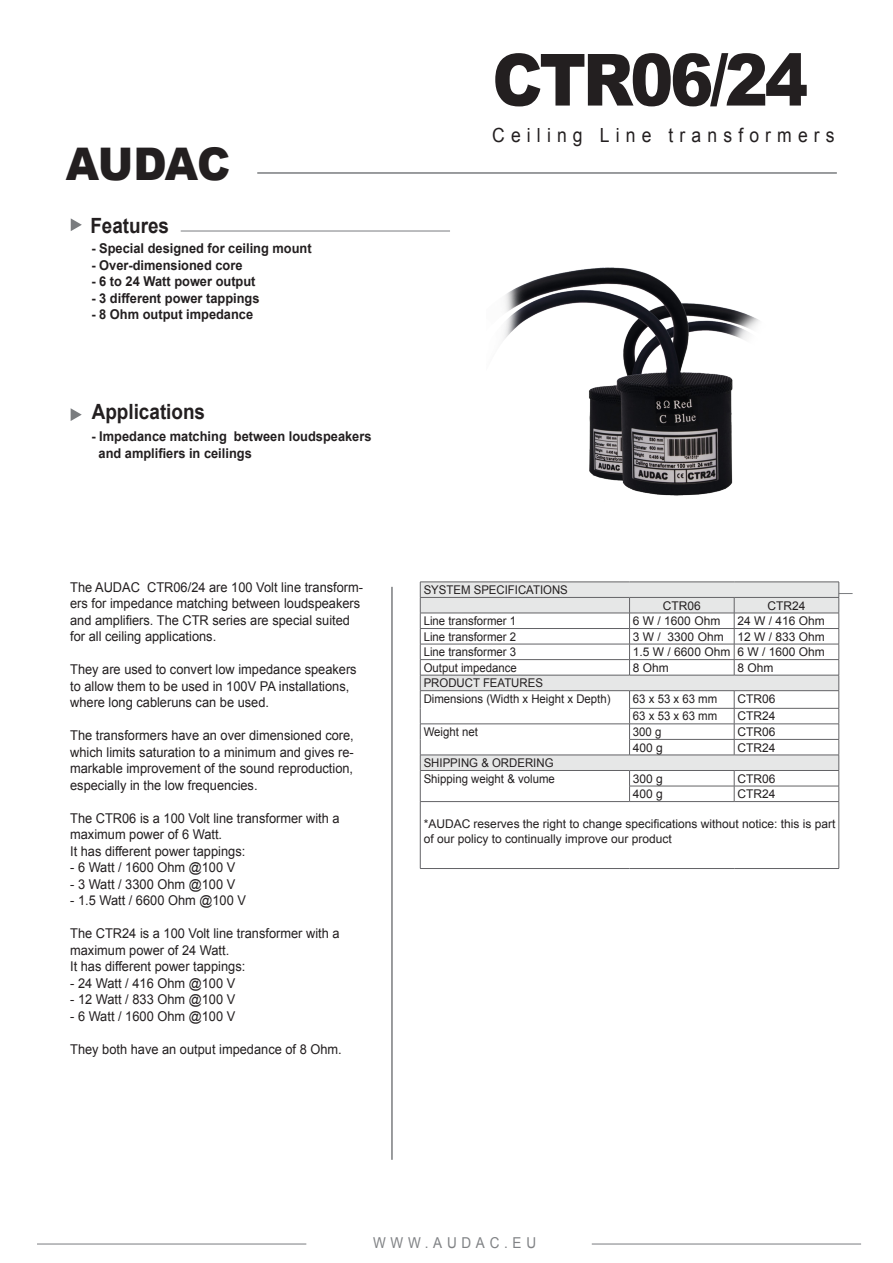
<style>
.page{position:relative;width:893px;height:1263px;background:#fff}
.page>*{position:absolute;margin:0;border:0;box-sizing:border-box;transform-origin:0 0}
.t1{font:900 72px "Arial";letter-spacing:-.05em;color:#231f20;scale:.9 1}
.t2{font:900 45px "Arial";letter-spacing:-.025em;color:#231f20;scale:.95 1}
.t3{font:700 21px "Arial";color:#231f20;scale:.9 1}
.t4{font:19.5px "Arial";letter-spacing:.35em;color:#231f20;scale:.9 1}
.t5{font:15px "Arial";letter-spacing:.35em;color:#808285;scale:.9 1}
.t6{font:13.5px/16.5px "Arial";color:#231f20;scale:.95 1}
.t7{font:700 13.5px "Arial";color:#231f20;scale:.95 1}
.t8{font:12px/14.4px "Arial";color:#231f20}
.t9{font:12px "Arial";color:#231f20;scale:.95 1}
</style>
<div class="page">
<hr style="left:257px;top:172px;width:580px;height:2px;background:#7a7c7f">
<hr style="left:181px;top:231px;width:269px;height:1px;background:#7a7c7f">
<hr style="left:592px;top:1244px;width:269px;height:1px;background:#7a7c7f">
<hr style="left:37px;top:1244px;width:269px;height:1px;background:#7a7c7f">
<hr style="left:628px;top:593px;width:225px;height:1px;background:#7a7c7f">
<hr style="left:391px;top:587px;width:2px;height:573px;background:#7a7c7f">
<svg style="left:71px;top:218px;width:11px;height:13px"></svg>
<svg style="left:71px;top:408px;width:11px;height:13px"></svg>
<svg style="left:432px;top:583px;width:407px;height:187px"></svg>
<div style="left:420px;top:675px;width:419px;height:16px;background:#e6e7e7"></div>
<hr style="left:420px;top:582px;width:210px;height:1px;background:#636366">
<hr style="left:630px;top:582px;width:104px;height:1px;background:#636366">
<hr style="left:734px;top:582px;width:105px;height:1px;background:#636366">
<hr style="left:420px;top:597px;width:210px;height:1px;background:#636366">
<hr style="left:630px;top:597px;width:104px;height:1px;background:#636366">
<hr style="left:734px;top:597px;width:105px;height:1px;background:#636366">
<hr style="left:420px;top:613px;width:210px;height:1px;background:#636366">
<hr style="left:630px;top:613px;width:104px;height:1px;background:#636366">
<hr style="left:734px;top:613px;width:105px;height:1px;background:#636366">
<hr style="left:420px;top:628px;width:210px;height:1px;background:#636366">
<hr style="left:630px;top:628px;width:104px;height:1px;background:#636366">
<hr style="left:734px;top:628px;width:105px;height:1px;background:#636366">
<hr style="left:420px;top:644px;width:210px;height:1px;background:#636366">
<hr style="left:630px;top:644px;width:104px;height:1px;background:#636366">
<hr style="left:734px;top:644px;width:105px;height:1px;background:#636366">
<svg style="left:629px;top:598px;width:1px;height:77px"></svg>
<svg style="left:734px;top:598px;width:1px;height:77px"></svg>
<hr style="left:629px;top:708px;width:105px;height:1px;background:#636366">
<hr style="left:734px;top:708px;width:105px;height:1px;background:#636366">
<hr style="left:420px;top:724px;width:210px;height:1px;background:#636366">
<hr style="left:630px;top:724px;width:104px;height:1px;background:#636366">
<hr style="left:734px;top:724px;width:105px;height:1px;background:#636366">
<hr style="left:629px;top:739px;width:105px;height:1px;background:#636366">
<svg style="left:629px;top:691px;width:1px;height:64px"></svg>
<hr style="left:734px;top:739px;width:105px;height:1px;background:#636366">
<svg style="left:734px;top:691px;width:1px;height:64px"></svg>
<hr style="left:420px;top:755px;width:210px;height:1px;background:#636366">
<hr style="left:630px;top:755px;width:104px;height:1px;background:#636366">
<hr style="left:734px;top:755px;width:105px;height:1px;background:#636366">
<hr style="left:420px;top:770px;width:210px;height:1px;background:#636366">
<hr style="left:630px;top:770px;width:104px;height:1px;background:#636366">
<hr style="left:734px;top:770px;width:105px;height:1px;background:#636366">
<hr style="left:629px;top:786px;width:105px;height:1px;background:#636366">
<svg style="left:629px;top:771px;width:1px;height:30px"></svg>
<hr style="left:734px;top:786px;width:105px;height:1px;background:#636366">
<svg style="left:734px;top:771px;width:1px;height:30px"></svg>
<hr style="left:420px;top:801px;width:210px;height:1px;background:#636366">
<hr style="left:420px;top:802px;width:1px;height:66px;background:#636366">
<hr style="left:630px;top:801px;width:104px;height:1px;background:#636366">
<hr style="left:734px;top:801px;width:105px;height:1px;background:#636366">
<hr style="left:839px;top:802px;width:1px;height:66px;background:#636366">
<hr style="left:420px;top:868px;width:210px;height:1px;background:#636366">
<hr style="left:630px;top:868px;width:104px;height:1px;background:#636366">
<hr style="left:734px;top:868px;width:105px;height:1px;background:#636366">
<hr style="left:420px;top:659px;width:210px;height:1px;background:#636366">
<hr style="left:630px;top:659px;width:104px;height:1px;background:#636366">
<hr style="left:734px;top:659px;width:105px;height:1px;background:#636366">
<hr style="left:420px;top:675px;width:210px;height:1px;background:#636366">
<svg style="left:420px;top:582px;width:12px;height:219px"></svg>
<hr style="left:630px;top:675px;width:104px;height:1px;background:#636366">
<hr style="left:734px;top:675px;width:105px;height:1px;background:#636366">
<svg style="left:839px;top:582px;width:1px;height:219px"></svg>
<hr style="left:420px;top:690px;width:210px;height:1px;background:#636366">
<hr style="left:630px;top:690px;width:104px;height:1px;background:#636366">
<hr style="left:734px;top:690px;width:105px;height:1px;background:#636366">
<img style="left:503px;top:267px;width:257px;height:229px">
<p class="t2" style="left:66px;top:132px;width:175px">AUDAC</p>
<p class="t3" style="left:90px;top:212px;width:89px">Features</p>
<p class="t7" style="left:91px;top:240px;width:233px">- Special designed for ceiling mount</p>
<p class="t7" style="left:91px;top:256px;width:161px">- Over-dimensioned core</p>
<p class="t7" style="left:91px;top:273px;width:174px">- 6 to 24 Watt power output</p>
<p class="t7" style="left:91px;top:289px;width:179px">- 3 different power tappings</p>
<p class="t7" style="left:91px;top:306px;width:172px">- 8 Ohm output impedance</p>
<p class="t3" style="left:92px;top:398px;width:128px">Applications</p>
<p class="t7" style="left:91px;top:428px;width:296px">- Impedance matching between loudspeakers</p>
<p class="t7" style="left:99px;top:444px;width:163px">and amplifiers in ceilings</p>
<p class="t6" style="left:70px;top:579px;width:310px">The AUDAC CTR06/24 are 100 Volt line transform&shy;ers for impedance matching between loudspeakers and amplifiers. The CTR series are special suited for all ceiling applications.</p>
<p class="t6" style="left:70px;top:661px;width:303px">They are used to convert low impedance speakers to allow them to be used in 100V PA installations, where long cableruns can be used.</p>
<p class="t6" style="left:70px;top:727px;width:300px;text-align:justify">The transformers have an over dimensioned core, which limits saturation to a minimum and gives re&shy;markable improvement of the sound reproduction, especially in the low frequencies.</p>
<p class="t6" style="left:70px;top:810px;width:285px">The CTR06 is a 100 Volt line transformer with a maximum power of 6 Watt.</p>
<p class="t6" style="left:70px;top:843px;width:186px">It has different power tappings:</p>
<p class="t6" style="left:70px;top:859px;width:175px">- 6 Watt / 1600 Ohm @100 V</p>
<p class="t6" style="left:70px;top:876px;width:175px">- 3 Watt / 3300 Ohm @100 V</p>
<p class="t6" style="left:70px;top:892px;width:187px">- 1.5 Watt / 6600 Ohm @100 V</p>
<p class="t6" style="left:70px;top:925px;width:285px">The CTR24 is a 100 Volt line transformer with a maximum power of 24 Watt.</p>
<p class="t6" style="left:70px;top:958px;width:186px">It has different power tappings:</p>
<p class="t6" style="left:70px;top:975px;width:175px">- 24 Watt / 416 Ohm @100 V</p>
<p class="t6" style="left:70px;top:991px;width:175px">- 12 Watt / 833 Ohm @100 V</p>
<p class="t6" style="left:70px;top:1008px;width:175px">- 6 Watt / 1600 Ohm @100 V</p>
<p class="t6" style="left:70px;top:1041px;width:287px">They both have an output impedance of 8 Ohm.</p>
<p class="t1" style="left:492px;top:28px;width:352px">CTR06/24</p>
<p class="t4" style="left:492px;top:122px;width:382px">Ceiling Line transformers</p>
<p class="t3" style="left:434px;top:577px;width:144px">Specifications</p>
<p class="t9" style="left:424px;top:582px;width:153px">SYSTEM SPECIFICATIONS</p>
<p class="t8" style="left:663px;top:598px;width:40px">CTR06</p>
<p class="t8" style="left:767px;top:598px;width:40px">CTR24</p>
<p class="t9" style="left:424px;top:613px;width:99px">Line transformer 1</p>
<p class="t8" style="left:633px;top:614px;width:89px">6 W / 1600 Ohm</p>
<p class="t8" style="left:738px;top:614px;width:89px">24 W / 416 Ohm</p>
<p class="t9" style="left:424px;top:629px;width:99px">Line transformer 2</p>
<p class="t8" style="left:633px;top:629px;width:92px">3 W / 3300 Ohm</p>
<p class="t8" style="left:738px;top:629px;width:89px">12 W / 833 Ohm</p>
<p class="t9" style="left:424px;top:644px;width:99px">Line transformer 3</p>
<p class="t8" style="left:633px;top:645px;width:99px">1.5 W / 6600 Ohm</p>
<p class="t8" style="left:738px;top:645px;width:89px">6 W / 1600 Ohm</p>
<p class="t9" style="left:424px;top:660px;width:100px">Output impedance</p>
<p class="t8" style="left:633px;top:660px;width:38px">8 Ohm</p>
<p class="t8" style="left:738px;top:660px;width:38px">8 Ohm</p>
<p class="t9" style="left:424px;top:675px;width:127px">PRODUCT FEATURES</p>
<p class="t9" style="left:424px;top:691px;width:198px">Dimensions (Width x Height x Depth)</p>
<p class="t9" style="left:633px;top:691px;width:90px">63 x 53 x 63 mm</p>
<p class="t8" style="left:738px;top:691px;width:40px">CTR06</p>
<p class="t9" style="left:633px;top:708px;width:90px">63 x 53 x 63 mm</p>
<p class="t8" style="left:738px;top:709px;width:40px">CTR24</p>
<p class="t9" style="left:424px;top:724px;width:59px">Weight net</p>
<p class="t9" style="left:633px;top:724px;width:32px">300 g</p>
<p class="t8" style="left:738px;top:725px;width:40px">CTR06</p>
<p class="t8" style="left:633px;top:740px;width:32px">400 g</p>
<p class="t8" style="left:738px;top:740px;width:40px">CTR24</p>
<p class="t9" style="left:424px;top:755px;width:138px">SHIPPING &amp; ORDERING</p>
<p class="t9" style="left:424px;top:770px;width:140px">Shipping weight &amp; volume</p>
<p class="t8" style="left:633px;top:771px;width:32px">300 g</p>
<p class="t8" style="left:738px;top:771px;width:40px">CTR06</p>
<p class="t8" style="left:633px;top:787px;width:32px">400 g</p>
<p class="t8" style="left:738px;top:787px;width:40px">CTR24</p>
<p class="t8" style="left:424px;top:817px;width:413px">*AUDAC reserves the right to change specifications without notice: this is part of our policy to continually improve our product</p>
<p class="t5" style="left:373px;top:1233px;width:183px">WWW.AUDAC.EU</p>
</div>
